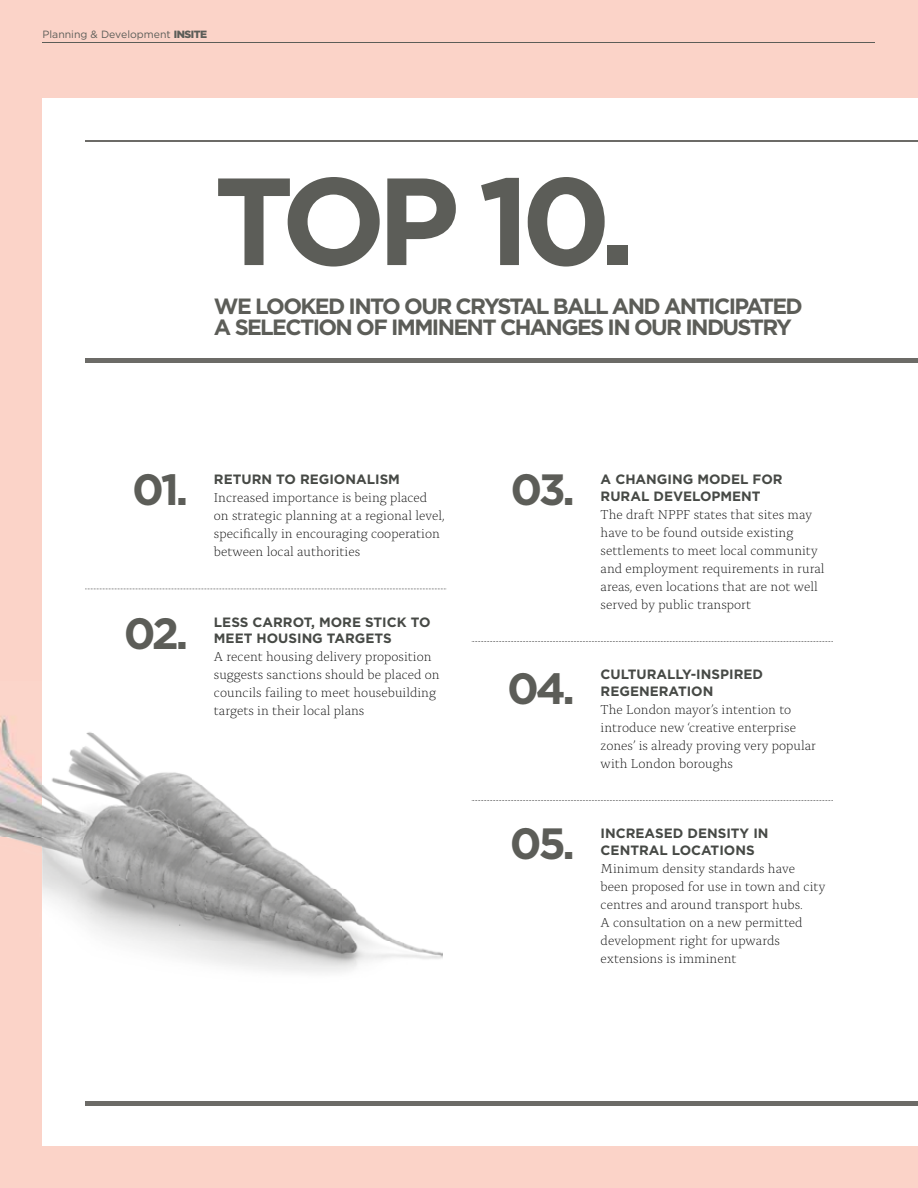
<style>
.page{position:relative;width:918px;height:1188px;background:#fbd3c8}
.page>*{position:absolute;margin:0;border:0;box-sizing:border-box;transform-origin:0 0}
.t1{font:700 123.75px "Gotham";color:#5c5d58}
.t2{font:700 43.8px "Gotham";letter-spacing:-.08em;color:#5c5d58}
.t3{font:700 22.05px/20.5px "Gotham";letter-spacing:-.075em;color:#5c5d58}
.t4{font:300 13.5px/18px "Alda OTCEV";color:#000}
.t5{font:700 13.5px/16.5px "Gotham";color:#464945}
.t6{font:10.5px "Gotham";color:#5c5d58}
.s1{font-weight:900}
</style>
<div class="page">
<div style="left:43px;top:98px;width:875px;height:1047px;background:#fff"></div>
<img style="left:0;top:682px;width:443px;height:311px">
<div style="left:85px;top:358px;width:833px;height:5px;background:#6c6b67"></div>
<div style="left:85px;top:1101px;width:833px;height:5px;background:#6c6b67"></div>
<hr style="left:85px;top:140px;width:833px;height:2px;background:#6c6b67">
<svg style="left:85px;top:589px;width:361px;height:1px"></svg>
<svg style="left:472px;top:641px;width:361px;height:1px"></svg>
<svg style="left:472px;top:800px;width:361px;height:1px"></svg>
<hr style="left:43px;top:42px;width:832px;height:1px;background:#5c5d58">
<p class="t6" style="left:43px;top:27px;width:166px">Planning &amp; Development <span class="s1">INSITE</span></p>
<h1 class="t1" style="left:214px;top:139px;width:423px">TOP 10.</h1>
<h3 class="t3" style="left:214px;top:296px;width:590px">WE LOOKED INTO OUR CRYSTAL BALL AND ANTICIPATED<br>A SELECTION OF IMMINENT CHANGES IN OUR INDUSTRY</h3>
<h2 class="t2" style="left:132px;top:461px;width:58px">01.</h2>
<h2 class="t2" style="left:511px;top:461px;width:66px">03.</h2>
<p class="t5" style="left:214px;top:471px;width:188px">RETURN TO REGIONALISM</p>
<p class="t4" style="left:214px;top:488px;width:232px">Increased importance is being placed on strategic planning at a regional level, specifically in encouraging cooperation between local authorities</p>
<h2 class="t2" style="left:124px;top:604px;width:66px">02.</h2>
<p class="t5" style="left:214px;top:614px;width:218px">LESS CARROT, MORE STICK TO<br>MEET HOUSING TARGETS</p>
<p class="t4" style="left:214px;top:647px;width:227px">A recent housing delivery proposition suggests sanctions should be placed on councils failing to meet housebuilding targets in their local plans</p>
<h2 class="t2" style="left:507px;top:659px;width:70px">04.</h2>
<h2 class="t2" style="left:510px;top:814px;width:67px">05.</h2>
<p class="t5" style="left:601px;top:471px;width:183px">A CHANGING MODEL FOR<br>RURAL DEVELOPMENT</p>
<p class="t4" style="left:601px;top:504px;width:225px">The draft NPPF states that sites may have to be found outside existing settlements to meet local community and employment requirements in rural areas, even locations that are not well served by public transport</p>
<p class="t5" style="left:601px;top:666px;width:164px">CULTURALLY-INSPIRED<br>REGENERATION</p>
<p class="t4" style="left:601px;top:699px;width:217px">The London mayor’s intention to introduce new ‘creative enterprise zones’ is already proving very popular with London boroughs</p>
<p class="t5" style="left:601px;top:825px;width:169px">INCREASED DENSITY IN<br>CENTRAL LOCATIONS</p>
<p class="t4" style="left:601px;top:858px;width:226px">Minimum density standards have been proposed for use in town and city centres and around transport hubs.<br>A consultation on a new permitted development right for upwards extensions is imminent</p>
</div>
